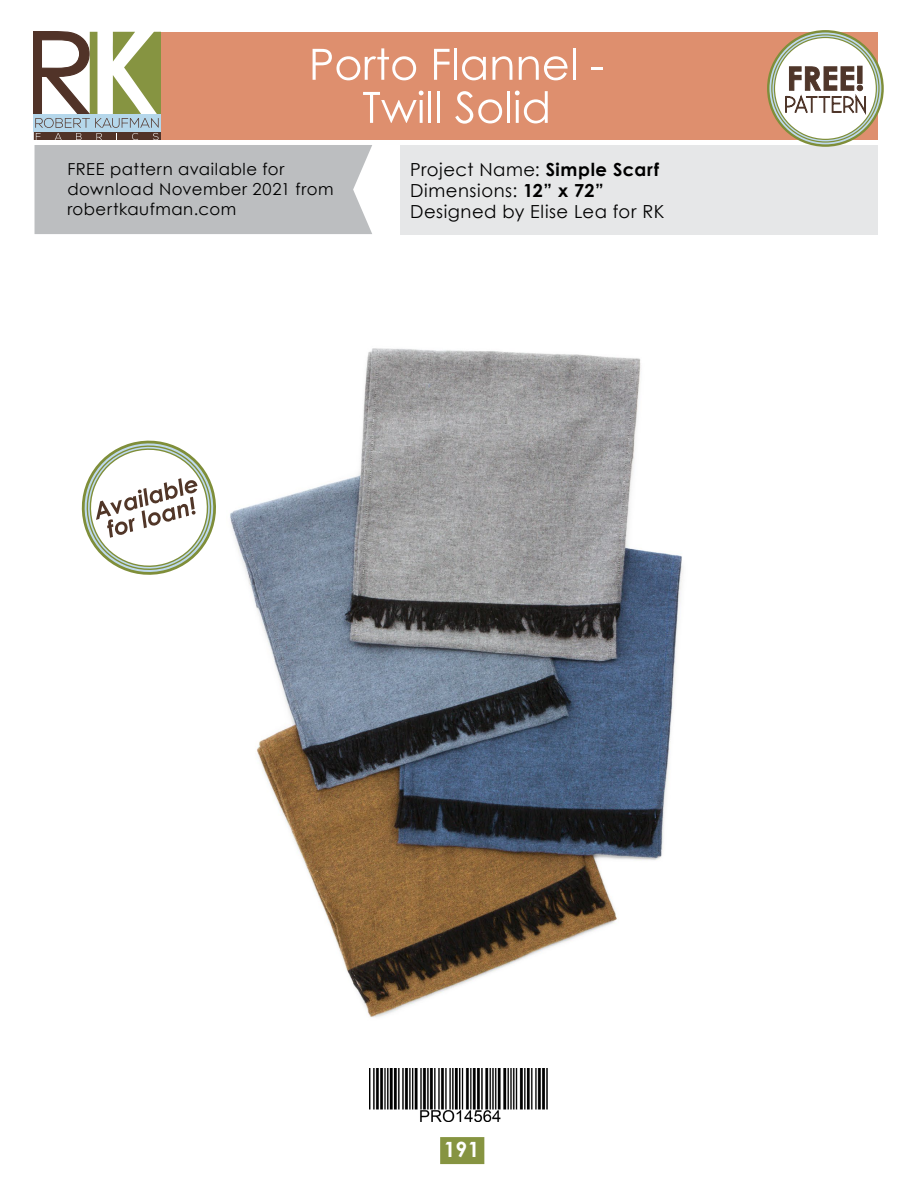
<style>
.page{position:relative;width:918px;height:1188px;background:#fff}
.page>*{position:absolute;margin:0;border:0;box-sizing:border-box;transform-origin:0 0}
.t1{font:700 21px "Century Gothic";color:#fff}
.t2{font:18px/21px "Century Gothic";letter-spacing:.03em;color:#000}
.t3{font:16.5px/19.8px "Century Gothic";letter-spacing:.03em;color:#000}
.s1{font-weight:700}
</style>
<div class="page">
<div style="left:440px;top:1137px;width:44px;height:27px;background:#869441"></div>
<img style="left:369px;top:1068px;width:179px;height:54px">
<img style="left:230px;top:348px;width:453px;height:670px">
<div style="left:35px;top:145px;width:337px;height:89px;background:#bcbec0"></div>
<div style="left:400px;top:145px;width:478px;height:89px;background:#e6e7e8"></div>
<svg style="left:82px;top:441px;width:134px;height:134px"></svg>
<div style="left:153px;top:32px;width:725px;height:107px;background:#de8f6e"></div>
<svg style="left:34px;top:32px;width:126px;height:107px"></svg>
<svg style="left:768px;top:31px;width:115px;height:115px"></svg>
<div style="left:767px;top:30px;width:117px;height:117px;border:2px solid #7f8e39;border-radius:50%"></div>
<svg style="left:772px;top:35px;width:107px;height:107px"></svg>
<div style="left:774px;top:37px;width:102px;height:102px;background:#fff;border-radius:50%"></div>
<svg style="left:785px;top:66px;width:81px;height:49px"></svg>
<svg style="left:313px;top:48px;width:103px;height:32px"></svg>
<svg style="left:434px;top:49px;width:16px;height:31px"></svg>
<hr style="left:454px;top:48px;width:3px;height:32px;background:#fff">
<svg style="left:462px;top:56px;width:24px;height:24px"></svg>
<svg style="left:492px;top:56px;width:20px;height:24px"></svg>
<svg style="left:519px;top:56px;width:49px;height:24px"></svg>
<hr style="left:573px;top:48px;width:3px;height:32px;background:#fff">
<svg style="left:592px;top:67px;width:11px;height:2px"></svg>
<svg style="left:363px;top:91px;width:61px;height:32px"></svg>
<hr style="left:428px;top:91px;width:3px;height:32px;background:#fff">
<hr style="left:437px;top:91px;width:3px;height:32px;background:#fff">
<svg style="left:455px;top:91px;width:47px;height:33px"></svg>
<hr style="left:507px;top:91px;width:3px;height:32px;background:#fff">
<svg style="left:515px;top:91px;width:33px;height:32px"></svg>
<p class="t3" style="left:67px;top:159px;width:268px">FREE pattern available for download November 2021 from robertkaufman.com</p>
<p class="t2" style="left:410px;top:159px;width:256px">Project Name: <span class="s1">Simple Scarf<br></span>Dimensions: <span class="s1">12” x 72”<br></span>Designed by Elise Lea for RK</p>
<p class="t1" style="left:444px;top:1134px;width:37px">191</p>
</div>
